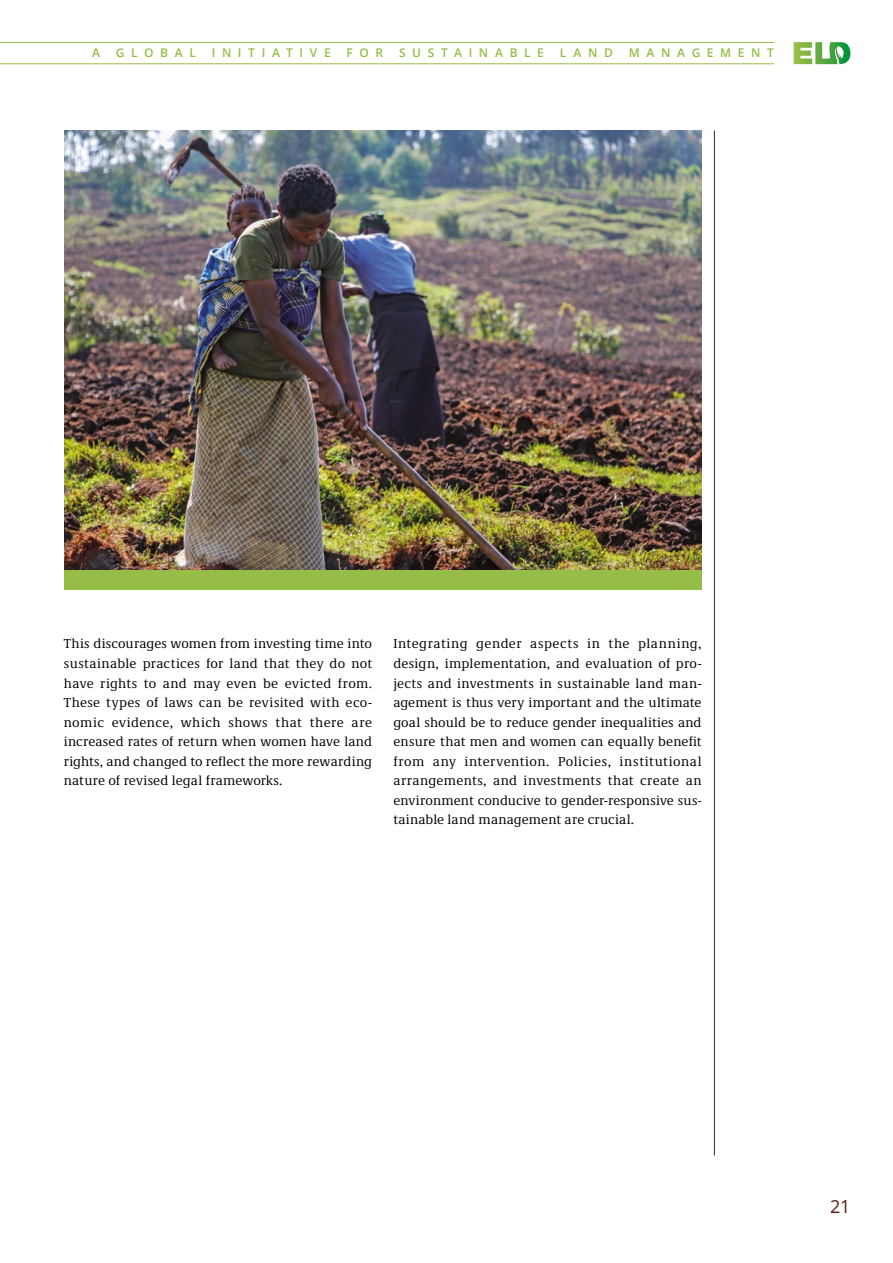
<style>
.page{position:relative;width:893px;height:1263px;background:#fff}
.page>*{position:absolute;margin:0;border:0;box-sizing:border-box;transform-origin:0 0}
.t1{font:18px "Open Sans";color:#571c12}
.Fließtext_englisch{font:13.5px/19.5px "Demos Next Pro";letter-spacing:.01em;color:#000;text-align:justify}
.t2{font:600 12px "Open Sans";letter-spacing:.55em;color:#95bd47}
</style>
<div class="page">
<hr style="left:0;top:42px;width:774px;height:1px;background:#95bd47">
<hr style="left:0;top:63px;width:774px;height:1px;background:#95bd47">
<svg style="left:793px;top:42px;width:58px;height:23px"></svg>
<hr style="left:714px;top:131px;width:1px;height:1024px;background:#571c12">
<img style="left:65px;top:130px;width:637px;height:441px">
<div style="left:64px;top:571px;width:638px;height:19px;background:#95bd47"></div>
<p class="t2" style="left:92px;top:45px;width:9px">A</p>
<p class="t2" style="left:116px;top:45px;width:81px">GLOBAL</p>
<p class="t2" style="left:212px;top:45px;width:120px">INITIATIVE</p>
<p class="t2" style="left:347px;top:45px;width:38px">FOR</p>
<p class="t2" style="left:399px;top:45px;width:146px">SUSTAINABLE</p>
<p class="t2" style="left:560px;top:45px;width:55px">LAND</p>
<p class="t2" style="left:629px;top:45px;width:147px">MANAGEMENT</p>
<p class="Fließtext_englisch" style="left:64px;top:634px;width:310px">This discourages women from investing time into sustainable practices for land that they do not have rights to and may even be evicted from.<br>These types of laws can be revisited with eco&shy;nomic evidence, which shows that there are increased rates of return when women have land rights, and changed to reflect the more rewarding nature of revised legal frameworks.</p>
<p class="Fließtext_englisch" style="left:393px;top:634px;width:310px">Integrating gender aspects in the planning, design, implementation, and evaluation of pro&shy;jects and investments in sustainable land man&shy;agement is thus very important and the ultimate goal should be to reduce gender inequalities and ensure that men and women can equally benefit from any intervention. Policies, institutional arrangements, and investments that create an environment conducive to gender-responsive sus&shy;tainable land management are crucial.</p>
<h1 class="t1" style="left:830px;top:1194px;width:22px">21</h1>
</div>
